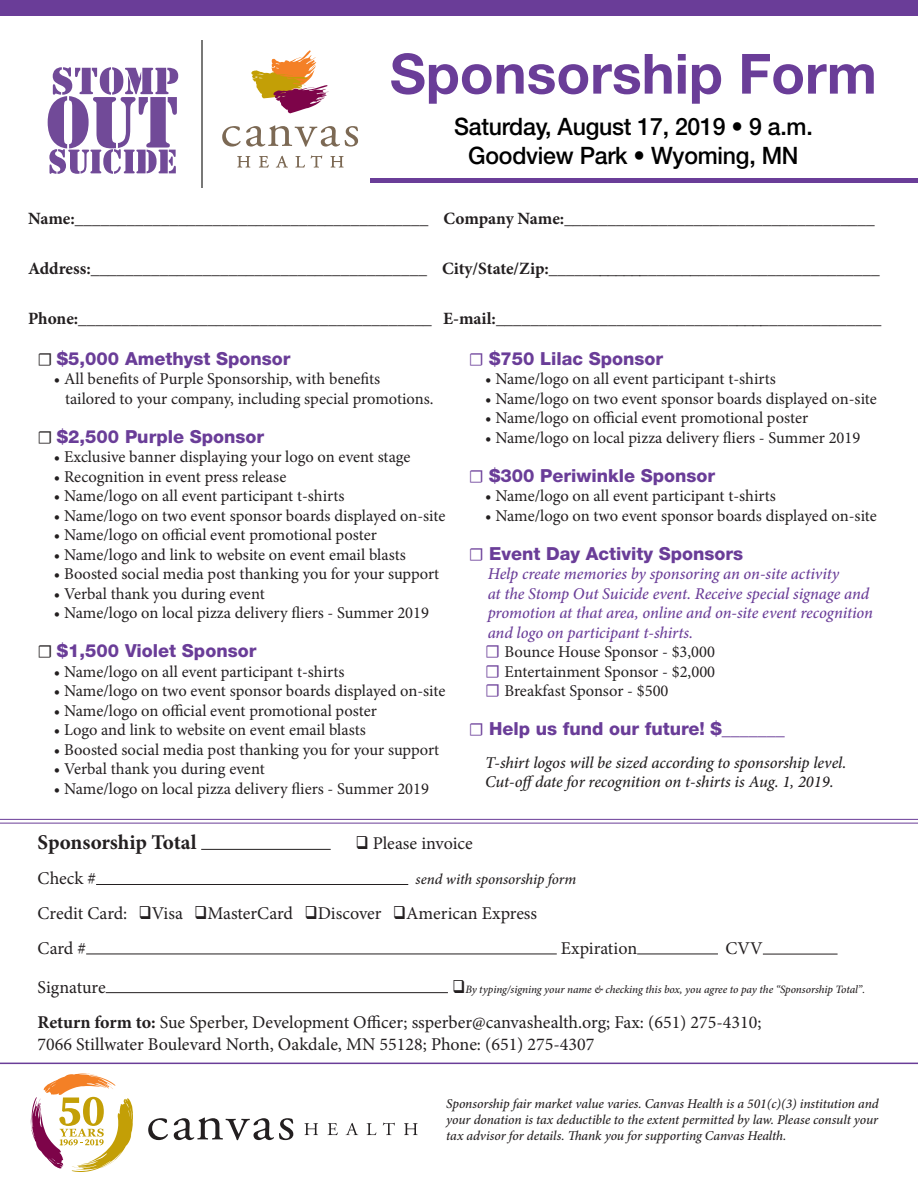
<style>
.page{position:relative;width:918px;height:1188px;background:#fff}
.page>*{position:absolute;margin:0;border:0;box-sizing:border-box;transform-origin:0 0}
.t1{font:700 55.5px "Helvetica Neue LT Std";color:#6a3d98}
.t2{font:500 24px "Helvetica Neue LT Std";letter-spacing:-.01em;color:#000;scale:.96 1}
.t3{font:700 21px "Minion Pro";color:#231f20}
.t4{font:18px/21.6px "Minion Pro";color:#231f20}
.t5{font:800 18px "Helvetica Neue LT Std";color:#6a3d98}
.t6{font:700 17.25px "Minion Pro";letter-spacing:-.005em;color:#231f20}
.t7{font:16.5px/19.5px "Minion Pro";letter-spacing:-.005em;color:#231f20}
.t8{font:italic 500 16.5px/19.5px "Minion Pro";letter-spacing:-.01em;color:#6a3d98}
.t9{font:italic 500 16.5px "Minion Pro";letter-spacing:-.005em;color:#231f20}
.t10{font:italic 500 15px "Minion Pro";letter-spacing:-.01em;color:#231f20}
.t11{font:italic 500 13.5px/16.2px "Minion Pro";letter-spacing:-.01em;color:#231f20;text-align:justify}
.t12{font:italic 500 11.25px "Minion Pro";letter-spacing:-.01em;color:#231f20}
.s1{font-family:"Minion Pro";font-weight:400;color:#231f20}
.s2{font-family:"Minion Pro";font-weight:400}
.s3{font-size:18px;color:#6a3d98}
.s4{font-weight:700}
</style>
<div class="page">
<hr style="left:202px;top:40px;width:1px;height:148px;background:#787877">
<svg style="left:251px;top:50px;width:78px;height:64px"></svg>
<svg style="left:222px;top:125px;width:136px;height:22px"></svg>
<svg style="left:237px;top:156px;width:13px;height:12px"></svg>
<svg style="left:259px;top:156px;width:10px;height:12px"></svg>
<svg style="left:276px;top:156px;width:12px;height:12px"></svg>
<svg style="left:295px;top:156px;width:10px;height:12px"></svg>
<svg style="left:311px;top:155px;width:11px;height:13px"></svg>
<svg style="left:330px;top:156px;width:14px;height:12px"></svg>
<svg style="left:48px;top:67px;width:130px;height:107px"></svg>
<hr style="left:0;top:819px;width:918px;height:1px;background:#6a3d98">
<hr style="left:0;top:823px;width:918px;height:1px;background:#6a3d98">
<hr style="left:201px;top:849px;width:130px;height:1px;background:#231f20">
<hr style="left:96px;top:884px;width:312px;height:1px;background:#231f20">
<hr style="left:86px;top:954px;width:471px;height:1px;background:#231f20">
<hr style="left:637px;top:954px;width:81px;height:1px;background:#231f20">
<hr style="left:763px;top:954px;width:75px;height:1px;background:#231f20">
<hr style="left:106px;top:992px;width:342px;height:1px;background:#231f20">
<div style="left:370px;top:178px;width:548px;height:5px;background:#6a3d98"></div>
<div style="left:0;top:0;width:918px;height:15px;background:#6a3d98"></div>
<hr style="left:0;top:1063px;width:918px;height:1px;background:#6a3d98">
<svg style="left:148px;top:1118px;width:20px;height:22px"></svg>
<svg style="left:174px;top:1117px;width:119px;height:23px"></svg>
<svg style="left:304px;top:1123px;width:14px;height:12px"></svg>
<svg style="left:327px;top:1123px;width:11px;height:12px"></svg>
<svg style="left:346px;top:1123px;width:12px;height:12px"></svg>
<svg style="left:367px;top:1123px;width:9px;height:12px"></svg>
<svg style="left:383px;top:1123px;width:12px;height:12px"></svg>
<svg style="left:404px;top:1123px;width:14px;height:12px"></svg>
<svg style="left:31px;top:1073px;width:102px;height:99px"></svg>
<p class="t1" style="left:390px;top:40px;width:489px">Sponsorship Form</p>
<p class="t2" style="left:454px;top:112px;width:375px">Saturday, August 17, 2019 • 9 a.m.</p>
<p class="t2" style="left:468px;top:141px;width:346px">Goodview Park • Wyoming, MN</p>
<p class="t6" style="left:28px;top:207px;width:848px">Name:_________________________________________ Company Name:____________________________________</p>
<p class="t6" style="left:28px;top:257px;width:853px">Address:_______________________________________ City/State/Zip:_______________________________________</p>
<p class="t6" style="left:28px;top:306px;width:855px">Phone:_________________________________________ E-mail:_____________________________________________</p>
<p class="t5" style="left:38px;top:348px;width:254px"><span class="s1">☐</span> $5,000 Amethyst Sponsor</p>
<p class="t7" style="left:65px;top:370px;width:370px;text-indent:-11px">• All benefits of Purple Sponsorship, with benefits tailored to your company, including special promotions.</p>
<p class="t5" style="left:38px;top:426px;width:228px"><span class="s1">☐</span> $2,500 Purple Sponsor</p>
<p class="t7" style="left:54px;top:448px;width:358px">• Exclusive banner displaying your logo on event stage</p>
<p class="t7" style="left:54px;top:467px;width:234px">• Recognition in event press release</p>
<p class="t7" style="left:54px;top:487px;width:292px">• Name/logo on all event participant t-shirts</p>
<p class="t7" style="left:54px;top:506px;width:393px">• Name/logo on two event sponsor boards displayed on-site</p>
<p class="t7" style="left:54px;top:526px;width:325px">• Name/logo on official event promotional poster</p>
<p class="t7" style="left:54px;top:545px;width:353px">• Name/logo and link to website on event email blasts</p>
<p class="t7" style="left:54px;top:565px;width:387px">• Boosted social media post thanking you for your support</p>
<p class="t7" style="left:54px;top:584px;width:212px">• Verbal thank you during event</p>
<p class="t7" style="left:54px;top:604px;width:377px">• Name/logo on local pizza delivery fliers - Summer 2019</p>
<p class="t5" style="left:38px;top:640px;width:220px"><span class="s1">☐</span> $1,500 Violet Sponsor</p>
<p class="t7" style="left:54px;top:662px;width:292px">• Name/logo on all event participant t-shirts</p>
<p class="t7" style="left:54px;top:682px;width:393px">• Name/logo on two event sponsor boards displayed on-site</p>
<p class="t7" style="left:54px;top:701px;width:325px">• Name/logo on official event promotional poster</p>
<p class="t7" style="left:54px;top:721px;width:313px">• Logo and link to website on event email blasts</p>
<p class="t7" style="left:54px;top:740px;width:387px">• Boosted social media post thanking you for your support</p>
<p class="t7" style="left:54px;top:760px;width:212px">• Verbal thank you during event</p>
<p class="t7" style="left:54px;top:779px;width:377px">• Name/logo on local pizza delivery fliers - Summer 2019</p>
<p class="t5" style="left:469px;top:348px;width:196px"><span class="s2">☐</span> $750 Lilac Sponsor</p>
<p class="t7" style="left:485px;top:370px;width:292px">• Name/logo on all event participant t-shirts</p>
<p class="t7" style="left:485px;top:389px;width:393px">• Name/logo on two event sponsor boards displayed on-site</p>
<p class="t7" style="left:485px;top:409px;width:325px">• Name/logo on official event promotional poster</p>
<p class="t7" style="left:485px;top:428px;width:377px">• Name/logo on local pizza delivery fliers - Summer 2019</p>
<p class="t5" style="left:469px;top:465px;width:248px"><span class="s2">☐</span> $300 Periwinkle Sponsor</p>
<p class="t7" style="left:485px;top:487px;width:292px">• Name/logo on all event participant t-shirts</p>
<p class="t7" style="left:485px;top:506px;width:393px">• Name/logo on two event sponsor boards displayed on-site</p>
<p class="t5" style="left:469px;top:543px;width:276px"><span class="s2">☐</span> Event Day Activity Sponsors</p>
<p class="t8" style="left:488px;top:564px;width:383px">Help create memories by sponsoring an on-site activity<br>at the Stomp Out Suicide event. Receive special signage and</p>
<p class="t8" style="left:488px;top:603px;width:387px">promotion at that area, online and on-site event recognition</p>
<p class="t8" style="left:488px;top:623px;width:207px">and logo on participant t-shirts.</p>
<p class="t7" style="left:485px;top:643px;width:232px;text-align:justify"><span class="s3">☐</span> Bounce House Sponsor - $3,000 <span class="s3">☐</span> Entertainment Sponsor - $2,000 <span class="s3">☐</span> Breakfast Sponsor - $500</p>
<p class="t5" style="left:469px;top:718px;width:317px"><span class="s2">☐</span> Help us fund our future! $_______</p>
<p class="t9" style="left:485px;top:751px;width:363px">T-shirt logos will be sized according to sponsorship level.</p>
<p class="t9" style="left:485px;top:770px;width:350px">Cut-offdate for recognition on t-shirts is Aug. 1, 2019.</p>
<p class="t3" style="left:38px;top:828px;width:161px">Sponsorship Total</p>
<p class="t4" style="left:356px;top:833px;width:118px">❑ Please invoice</p>
<p class="t4" style="left:38px;top:868px;width:60px">Check #</p>
<p class="t10" style="left:416px;top:869px;width:162px">send with sponsorship form</p>
<p class="t4" style="left:38px;top:903px;width:501px">Credit Card: ❑Visa ❑MasterCard ❑Discover ❑American Express</p>
<p class="t4" style="left:38px;top:938px;width:50px">Card #</p>
<p class="t4" style="left:561px;top:938px;width:78px">Expiration</p>
<p class="t4" style="left:726px;top:938px;width:39px">CVV</p>
<p class="t4" style="left:38px;top:977px;width:70px">Signature</p>
<p class="t12" style="left:452px;top:982px;width:414px">❑By typing/signing your name &amp; checking this box, you agree to pay the “Sponsorship Total”.</p>
<p class="t4" style="left:38px;top:1012px;width:726px"><span class="s4">Return form to:</span> Sue Sperber, Development Officer; ssperber@canvashealth.org; Fax: (651) 275-4310;<br>7066 Stillwater Boulevard North, Oakdale, MN 55128; Phone: (651) 275-4307</p>
<p class="t11" style="left:446px;top:1096px;width:434px">Sponsorship fair market value varies. Canvas Health is a 501(c)(3) institution and your donation is tax deductible to the extent permitted by law. Please consult your tax advisor for details. Thank you for supporting Canvas Health.</p>
</div>
